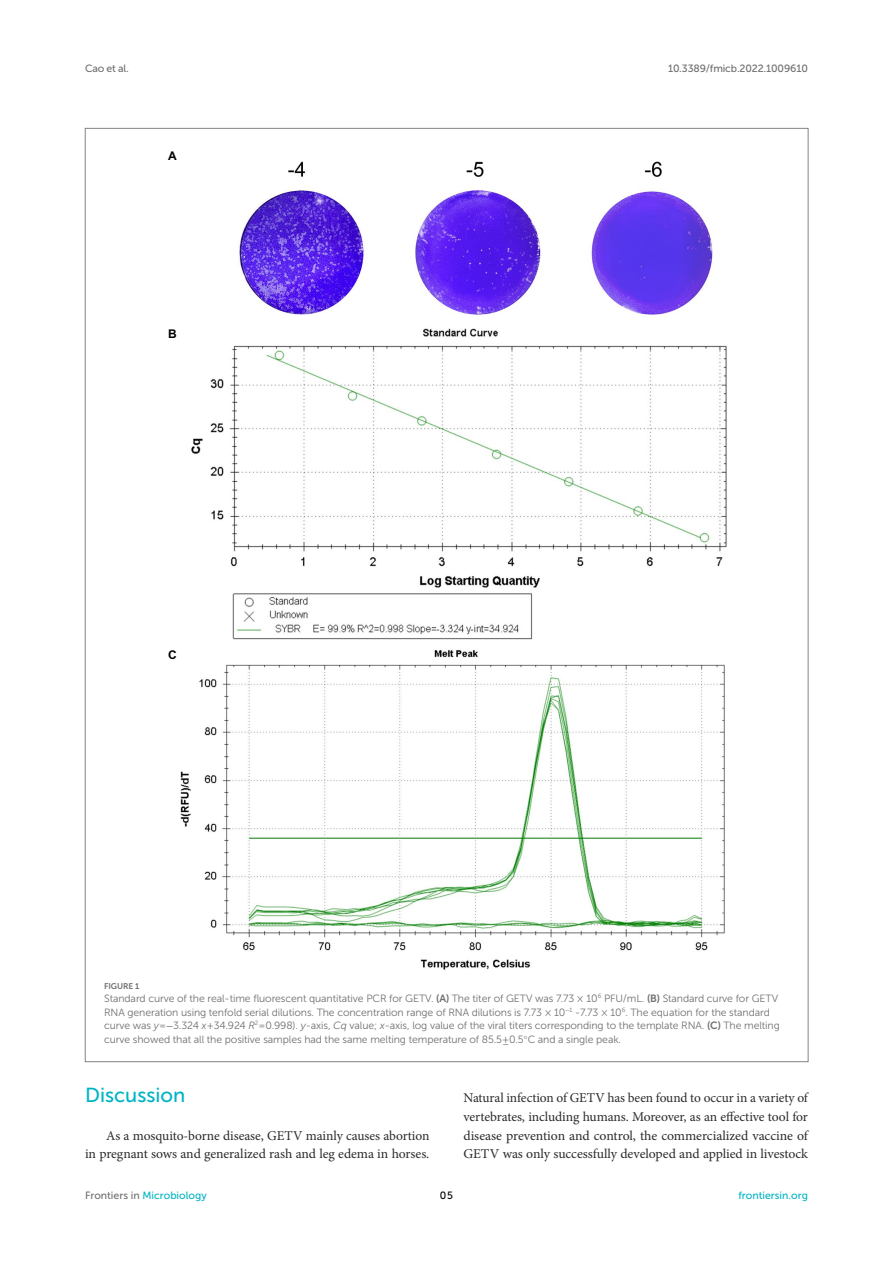
<style>
.page{position:relative;width:893px;height:1263px;background:#fff}
.page>*{position:absolute;margin:0;border:0;box-sizing:border-box;transform-origin:0 0}
.HEAD_1{font:20.25px "Museo Sans 500";color:#00b4c4}
.TEXT_FLUSH{font:13.5px/18.8px "Minion Pro";letter-spacing:-.005em;color:#2b2b2a;text-align:right}
.t1{font:700 12px "Arial";color:#000}
.FIG_LEG{font:10.5px/13.5px "Museo Sans 300";letter-spacing:-.01em;color:#706f70}
.t2{font:10.5px "Museo Sans 500";color:#00b4c4}
.t3{font:10.5px "Museo Sans 500";letter-spacing:-.015em;color:#706f70}
.t4{font:10.5px "Museo Sans 500";color:#000}
.FIG_HD{font:8.25px "Museo Sans 700";letter-spacing:-.01em;color:#706f70}
.s1{font-family:"Museo Sans 700"}
.s2{font-style:italic}
.s3{font-family:"STIX General"}
.s4{font-family:"STIX"}
.s5{color:#706f70}
</style>
<div class="page">
<img style="left:180px;top:161px;width:547px;height:809px">
<p class="t3" style="left:85px;top:63px;width:45px">Cao et al.</p>
<p class="t3" style="left:668px;top:63px;width:141px">10.3389/fmicb.2022.1009610</p>
<p class="t1" style="left:168px;top:147px;width:10px">A</p>
<p class="t1" style="left:168px;top:325px;width:10px">B</p>
<p class="t1" style="left:168px;top:646px;width:10px">C</p>
<p class="FIG_HD" style="left:104px;top:981px;width:37px">FIGURE 1</p>
<p class="FIG_LEG" style="left:104px;top:992px;width:677px">Standard curve of the real-time fluorescent quantitative PCR for GETV. <span class="s1">(A)</span> The titer of GETV was 7.73 × 10<sup>6</sup> PFU/mL. <span class="s1">(B)</span> Standard curve for GETV RNA generation using tenfold serial dilutions. The concentration range of RNA dilutions is 7.73 × 10<sup>−</sup><sup>1</sup> -7.73 × 10<sup>6</sup>. The equation for the standard curve was <span class="s2">y</span> = <span class="s3">−</span>3.324 <span class="s2">x</span> + 34.924 <span class="s2">R</span><sup>2</sup> = 0.998). <span class="s2">y</span>-axis, <span class="s2">Cq</span> value; <span class="s2">x</span>-axis, log value of the viral titers corresponding to the template RNA. <span class="s1">(C)</span> The melting curve showed that all the positive samples had the same melting temperature of 85.5 ± 0.5<span class="s4">°</span>C and a single peak.</p>
<p class="HEAD_1" style="left:85px;top:1084px;width:102px">Discussion</p>
<p class="TEXT_FLUSH" style="left:85px;top:1126px;width:346px">As a mosquito-borne disease, GETV mainly causes abortion<br>in pregnant sows and generalized rash and leg edema in horses.</p>
<p class="TEXT_FLUSH" style="left:463px;top:1088px;width:346px;text-align:justify">Natural infection of GETV has been found to occur in a variety of vertebrates, including humans. Moreover, as an effective tool for disease prevention and control, the commercialized vaccine of GETV was only successfully developed and applied in livestock</p>
<p class="t2" style="left:85px;top:1190px;width:123px"><span class="s5">Frontiers in</span> Microbiology</p>
<p class="t4" style="left:440px;top:1190px;width:14px">05</p>
<p class="t2" style="left:738px;top:1190px;width:71px">frontiersin.org</p>
</div>
